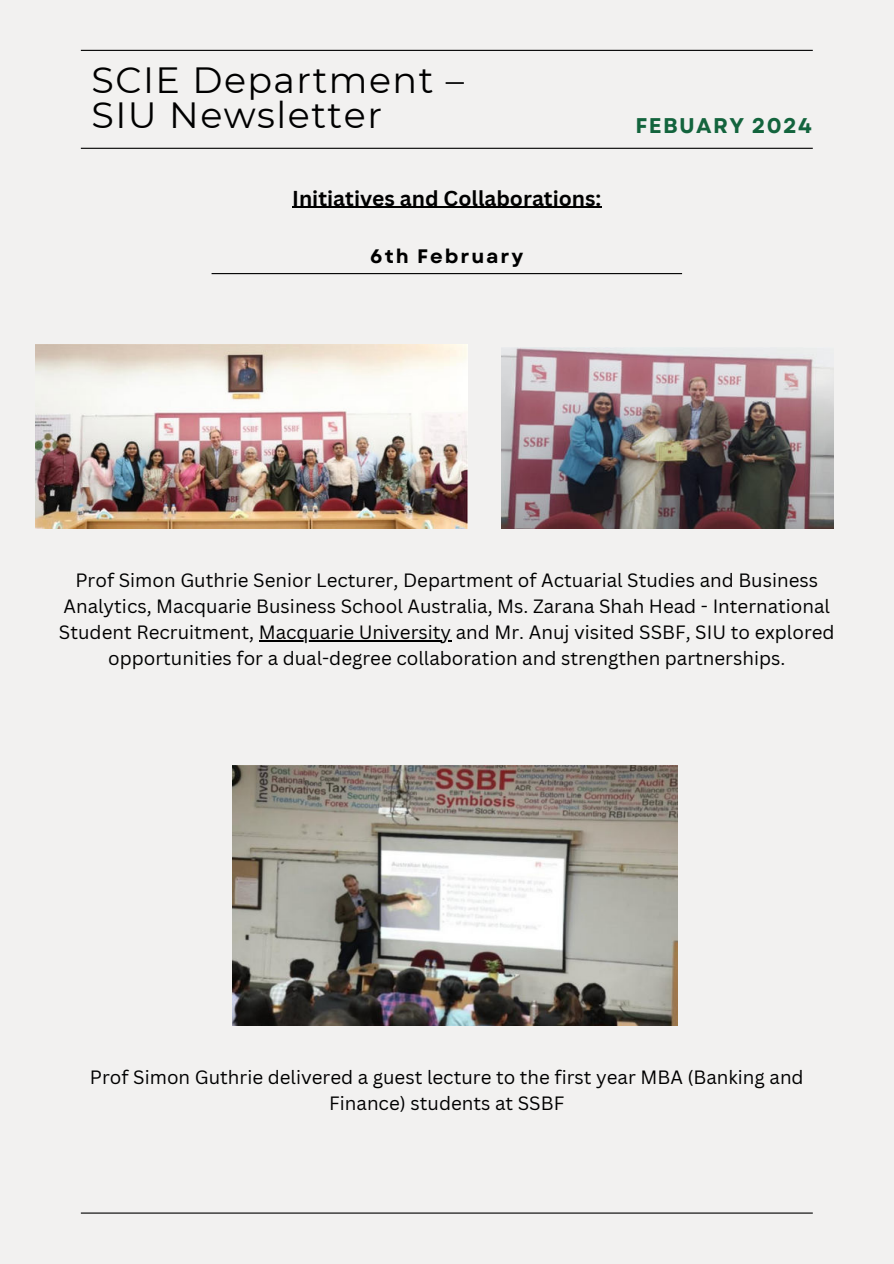
<style>
.page{position:relative;width:894px;height:1264px;background:#fff}
.page>*{position:absolute;margin:0;border:0;box-sizing:border-box;transform-origin:0 0}
.t1{font:36.45px/34.8px "Montserrat";letter-spacing:.04em;color:#000}
.t2{font:700 21.3px "Garet";letter-spacing:.065em;color:#13643d}
.t3{font:700 21px "Canva Sans";color:#000}
.t4{font:700 19.5px "Garet";letter-spacing:.1em;color:#000}
.t5{font:18.75px/26px "Canva Sans";color:#000;text-align:center}
</style>
<div class="page">
<div style="left:0;top:0;width:893px;height:1263px;background:#f2f1f0"></div>
<hr style="left:81px;top:50px;width:731px;height:1px;background:#000">
<hr style="left:81px;top:1212px;width:731px;height:1px;background:#000">
<hr style="left:81px;top:148px;width:731px;height:1px;background:#000">
<hr style="left:211px;top:273px;width:471px;height:1px;background:#000">
<img style="left:35px;top:344px;width:432px;height:184px">
<img style="left:232px;top:765px;width:445px;height:260px">
<img style="left:501px;top:347px;width:332px;height:181px">
<hr style="left:292px;top:207px;width:309px;height:1px;background:#000">
<hr style="left:259px;top:640px;width:192px;height:1px;background:#000">
<h1 class="t1" style="left:91px;top:62px;width:374px">SCIE Department –<br>SIU Newsletter</h1>
<p class="t3" style="left:292px;top:185px;width:310px">Initiatives and Collaborations:</p>
<p class="t4" style="left:370px;top:244px;width:155px">6th February</p>
<p class="t2" style="left:635px;top:113px;width:178px">FEBUARY 2024</p>
<p class="t5" style="left:59px;top:567px;width:777px">Prof Simon Guthrie Senior Lecturer, Department of Actuarial Studies and Business Analytics, Macquarie Business School Australia, Ms. Zarana Shah Head - International Student Recruitment, Macquarie University and Mr. Anuj visited SSBF, SIU to explored opportunities for a dual-degree collaboration and strengthen partnerships.</p>
<p class="t5" style="left:90px;top:1064px;width:715px">Prof Simon Guthrie delivered a guest lecture to the first year MBA (Banking and<br>Finance) students at SSBF</p>
</div>
